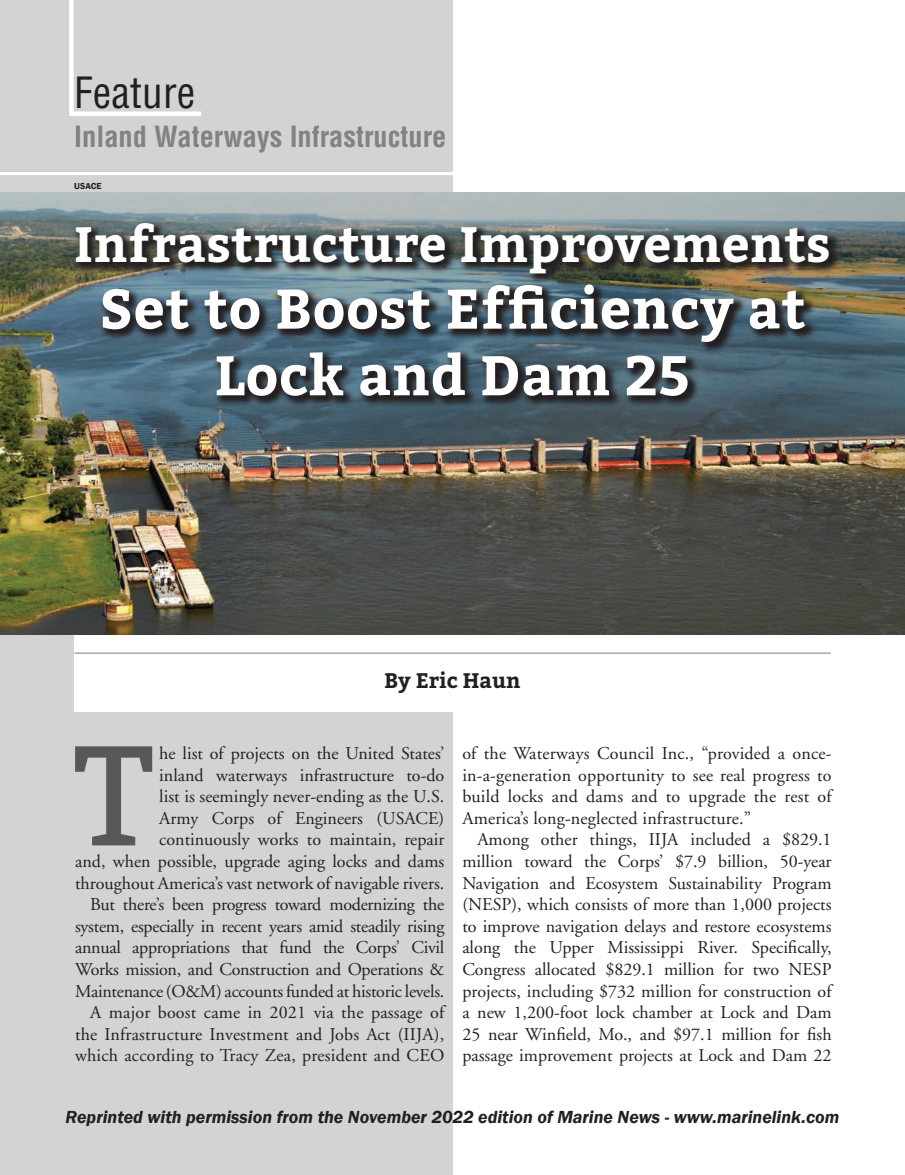
<style>
.page{position:relative;width:905px;height:1175px;background:#fff}
.page>*{position:absolute;margin:0;border:0;box-sizing:border-box;transform-origin:0 0}
.Body_Text{font:141.45px "Bitter";color:#57585a}
.Body_Text-2{font:700 55.5px/66.6px "Bitter";letter-spacing:.01em;color:#fff;text-align:center}
.Body_Text-3{font:700 49.5px "Bitter";letter-spacing:.01em;color:#fff}
.t1{font:condensed 42px "Helvetica";color:#231f20}
.t2{font:700 condensed 28.5px "Helvetica";color:#808285}
.t3{font:700 21px "Bitter";color:#231f20}
.Body_Text-4{font:18px/21.6px "Adobe Garamond";color:#231f20;text-align:justify}
.Body_Text-5{font:italic 600 18px "Franklin Gothic";color:#231f20}
.t4{font:600 9px "Franklin Gothic";letter-spacing:.005em;color:#231f20}
</style>
<div class="page">
<div style="left:0;top:0;width:452px;height:1174px;background:#d3d3d3"></div>
<svg style="left:69px;top:0;width:132px;height:116px"></svg>
<hr style="left:0;top:172px;width:819px;height:3px;background:#fff">
<div style="left:74px;top:634px;width:774px;height:78px;background:#fff"></div>
<hr style="left:74px;top:652px;width:756px;height:2px;background:#a8a9ad">
<img style="left:0;top:192px;width:904px;height:442px">
<svg style="left:73px;top:220px;width:768px;height:188px;background:#46545a"></svg>
<p class="t1" style="left:74px;top:66px;width:123px">Feature</p>
<p class="t2" style="left:74px;top:118px;width:374px">Inland Waterways Infrastructure</p>
<p class="t4" style="left:74px;top:181px;width:29px">USACE</p>
<p class="Body_Text-3" style="left:74px;top:206px;width:758px">Infrastructure Improvements</p>
<p class="Body_Text-2" style="left:99px;top:274px;width:707px">Set to Boost Efficiency at<br>Lock and Dam 25</p>
<p class="t3" style="left:384px;top:664px;width:138px">By Eric Haun</p>
<p class="Body_Text-4" style="left:75px;top:743px;width:371px;text-align:right">he list of projects on the United States’<br>inland waterways infrastructure to-do<br>list is seemingly never-ending as the U.S.<br>Army Corps of Engineers (USACE) continuously works to maintain, repair<br>and, when possible, upgrade aging locks and dams throughout America’s vast network of navigable rivers.</p>
<p class="Body_Text-4" style="left:75px;top:894px;width:371px;text-indent:15px">But there’s been progress toward modernizing the system, especially in recent years amid steadily rising annual appropriations that fund the Corps’ Civil Works mission, and Construction and Operations &amp; Maintenance (O&amp;M) accounts funded at historic levels.</p>
<p class="Body_Text-4" style="left:75px;top:1002px;width:371px;text-indent:15px">A major boost came in 2021 via the passage of the Infrastructure Investment and Jobs Act (IIJA), which according to Tracy Zea, president and CEO</p>
<p class="Body_Text" style="left:74px;top:694px;width:81px">T</p>
<p class="Body_Text-4" style="left:462px;top:743px;width:371px">of the Waterways Council Inc., “provided a once&shy;in-a-generation opportunity to see real progress to build locks and dams and to upgrade the rest of America’s long-neglected infrastructure.”</p>
<p class="Body_Text-4" style="left:462px;top:829px;width:371px;text-indent:15px">Among other things, IIJA included a $829.1 million toward the Corps’ $7.9 billion, 50-year Navigation and Ecosystem Sustainability Program (NESP), which consists of more than 1,000 projects to improve navigation delays and restore ecosystems along the Upper Mississippi River. Specifically, Congress allocated $829.1 million for two NESP projects, including $732 million for construction of a new 1,200-foot lock chamber at Lock and Dam 25 near Winfield, Mo., and $97.1 million for fish passage improvement projects at Lock and Dam 22</p>
<p class="Body_Text-5" style="left:66px;top:1105px;width:775px">Reprinted with permission from the November 2022 edition of Marine News - www.marinelink.com</p>
</div>
